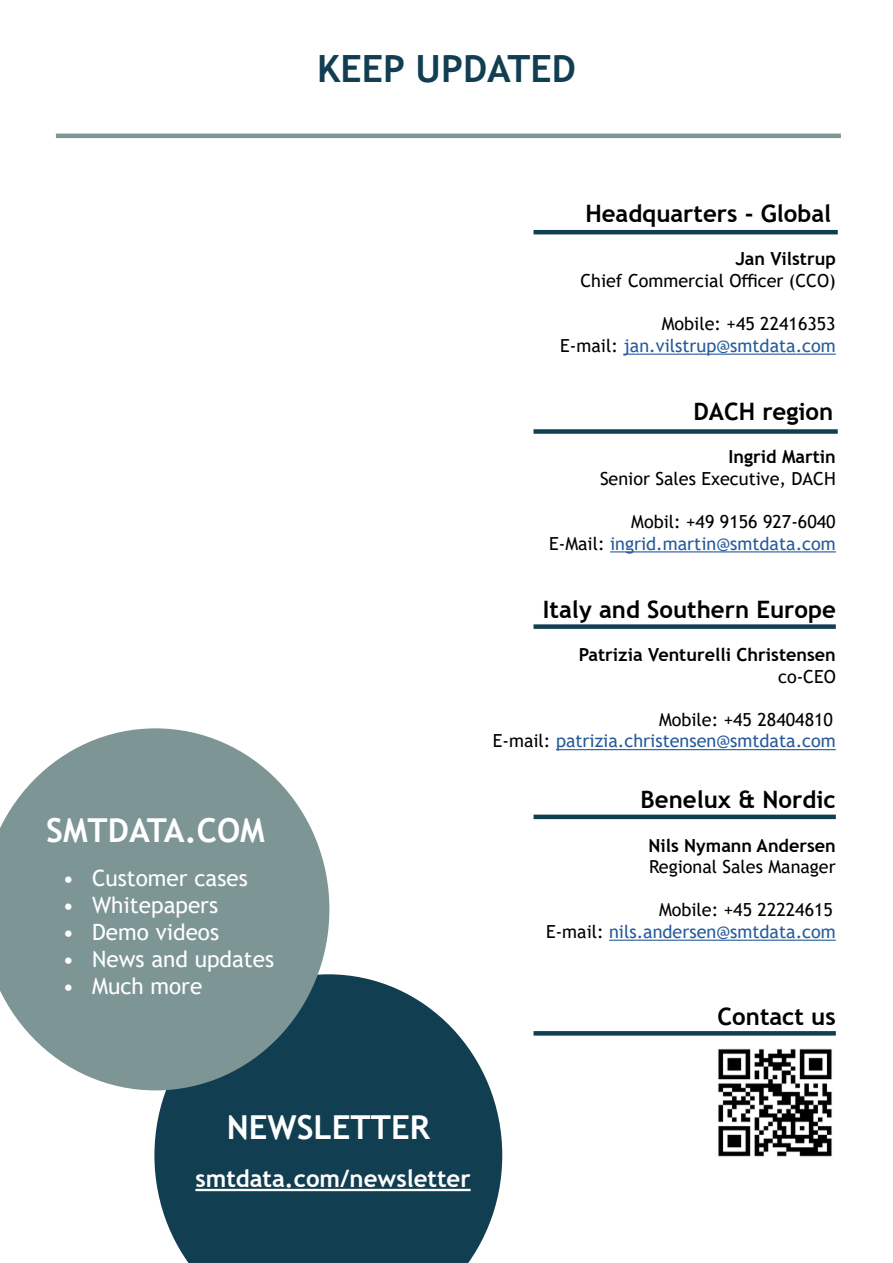
<style>
.page{position:relative;width:893px;height:1263px;background:#fff}
.page>*{position:absolute;margin:0;border:0;box-sizing:border-box;transform-origin:0 0}
.t1{font:700 37.5px "Trebuchet MS";color:#113e51}
.t2{font:700 33px "Trebuchet MS";color:#fff}
.t3{font:700 24px "Trebuchet MS";color:#000}
.t4{font:700 24px "Trebuchet MS";color:#fff}
.t5{font:22.5px "Trebuchet MS";color:#fff}
.t6{font:18px/21.6px "Trebuchet MS";color:#000;text-align:right}
.t7{font:700 18px "Trebuchet MS";color:#000}
.t8{font:18px/21.6px "Trebuchet MS";color:#275b9b;text-align:right}
.s1{color:#275b9b}
.s2{color:#000}
</style>
<div class="page">
<hr style="left:556px;top:749px;width:280px;height:1px;background:#275b9b">
<hr style="left:623px;top:354px;width:213px;height:1px;background:#275b9b">
<hr style="left:610px;top:551px;width:226px;height:1px;background:#275b9b">
<hr style="left:533px;top:230px;width:305px;height:4px;background:#113e51">
<div style="left:533px;top:429px;width:305px;height:5px;background:#113e51"></div>
<div style="left:533px;top:624px;width:303px;height:5px;background:#113e51"></div>
<hr style="left:56px;top:134px;width:785px;height:4px;background:#7d9595">
<svg style="left:154px;top:974px;width:348px;height:289px;background:#2d5465"></svg>
<svg style="left:0;top:728px;width:329px;height:362px;background:#889e9f"></svg>
<hr style="left:195px;top:1189px;width:276px;height:2px;background:#fff">
<svg style="left:533px;top:1031px;width:303px;height:4px"></svg>
<hr style="left:609px;top:940px;width:227px;height:1px;background:#275b9b">
<img style="left:718px;top:1048px;width:114px;height:109px">
<hr style="left:533px;top:815px;width:303px;height:4px;background:#113e51">
<h1 class="t1" style="left:317px;top:45px;width:260px">KEEP UPDATED</h1>
<h3 class="t3" style="left:585px;top:199px;width:247px">Headquarters - Global</h3>
<p class="t7" style="left:735px;top:248px;width:102px">Jan Vilstrup</p>
<p class="t6" style="left:580px;top:270px;width:257px">Chief Commercial Officer (CCO)</p>
<p class="t6" style="left:560px;top:313px;width:277px">Mobile: +45 22416353<br>E-mail: <span class="s1">jan.vilstrup@smtdata.com</span></p>
<h3 class="t3" style="left:693px;top:396px;width:141px">DACH region</h3>
<p class="t7" style="left:728px;top:446px;width:109px">Ingrid Martin</p>
<p class="t6" style="left:600px;top:467px;width:237px">Senior Sales Executive, DACH</p>
<p class="t6" style="left:549px;top:511px;width:288px">Mobil: +49 9156 927-6040<br>E-Mail: <span class="s1">ingrid.martin@smtdata.com</span></p>
<h2 class="t2" style="left:46px;top:810px;width:220px">SMTDATA.COM</h2>
<p class="t5" style="left:62px;top:863px;width:187px">• Customer cases</p>
<p class="t5" style="left:62px;top:890px;width:157px">• Whitepapers</p>
<p class="t5" style="left:62px;top:917px;width:158px">• Demo videos</p>
<p class="t5" style="left:62px;top:944px;width:213px">• News and updates</p>
<p class="t5" style="left:62px;top:971px;width:141px">• Much more</p>
<h3 class="t3" style="left:543px;top:594px;width:294px">Italy and Southern Europe</h3>
<p class="t7" style="left:579px;top:643px;width:259px">Patrizia Venturelli Christensen</p>
<p class="t6" style="left:778px;top:665px;width:59px">co-CEO</p>
<p class="t8" style="left:493px;top:708px;width:344px"><span class="s2">Mobile: +45 28404810<br>E-mail:</span> patrizia.christensen@smtdata.com</p>
<h3 class="t3" style="left:641px;top:785px;width:197px">Benelux &amp; Nordic</h3>
<p class="t7" style="left:648px;top:834px;width:189px">Nils Nymann Andersen</p>
<p class="t6" style="left:649px;top:856px;width:188px">Regional Sales Manager</p>
<p class="t6" style="left:546px;top:899px;width:291px">Mobile: +45 22224615<br>E-mail: <span class="s1">nils.andersen@smtdata.com</span></p>
<h3 class="t3" style="left:718px;top:1002px;width:120px">Contact us</h3>
<h2 class="t2" style="left:227px;top:1106px;width:205px">NEWSLETTER</h2>
<h3 class="t4" style="left:195px;top:1163px;width:277px">smtdata.com/newsletter</h3>
</div>
